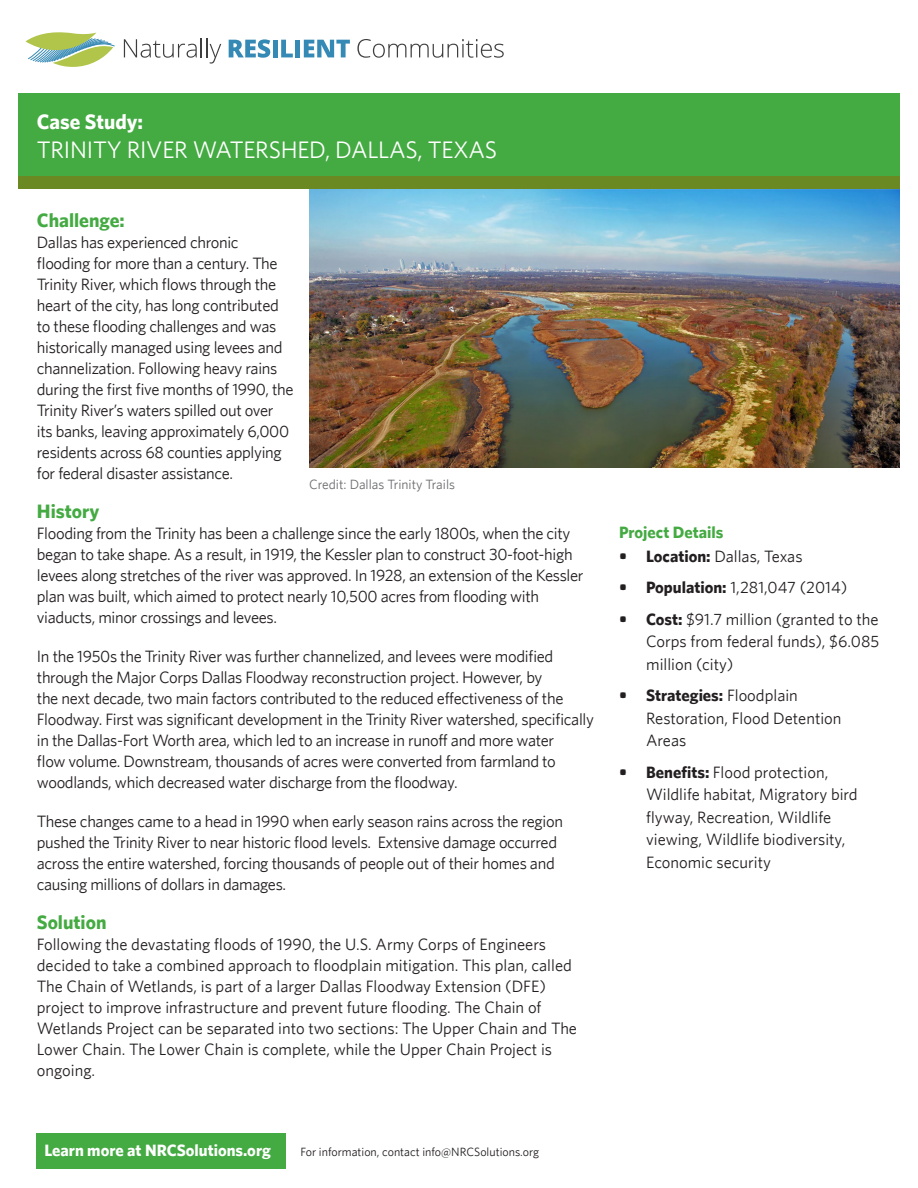
<style>
.page{position:relative;width:918px;height:1188px;background:#fff}
.page>*{position:absolute;margin:0;border:0;box-sizing:border-box;transform-origin:0 0}
.t1{font:24px "Whitney";letter-spacing:-.01em;color:#fff}
.t2{font:700 21px "Whitney";color:#fff}
.t3{font:700 19.5px "Whitney";color:#44aa42}
.Body_Text{font:16.5px/21px "Whitney";letter-spacing:-.02em;color:#231f20}
.Body_Text-2{font:16.5px/21px "Whitney";color:#231f20}
.t4{font:700 16.5px "Whitney";color:#fff}
.t5{font:700 16.5px "Whitney";color:#44aa42}
.t6{font:13.5px "Whitney";color:#6c6d70}
.t7{font:12px "Whitney";color:#231f20}
.s1{font-weight:700}
</style>
<div class="page">
<img style="left:309px;top:189px;width:591px;height:279px">
<div style="left:18px;top:106px;width:882px;height:83px;background:#6a8922"></div>
<div style="left:18px;top:94px;width:882px;height:82px;background:#44aa42"></div>
<svg style="left:26px;top:32px;width:89px;height:35px"></svg>
<svg style="left:124px;top:38px;width:97px;height:26px"></svg>
<svg style="left:229px;top:39px;width:41px;height:19px"></svg>
<div style="left:273px;top:40px;width:5px;height:17px;background:#3589b5"></div>
<svg style="left:281px;top:40px;width:12px;height:17px"></svg>
<div style="left:295px;top:40px;width:5px;height:17px;background:#3589b5"></div>
<svg style="left:304px;top:40px;width:46px;height:17px"></svg>
<svg style="left:357px;top:39px;width:147px;height:19px"></svg>
<div style="left:37px;top:1134px;width:249px;height:35px;background:#44aa42"></div>
<p class="t2" style="left:37px;top:109px;width:108px">Case Study:</p>
<p class="t1" style="left:37px;top:135px;width:462px">TRINITY RIVER WATERSHED, DALLAS, TEXAS</p>
<p class="t3" style="left:37px;top:209px;width:89px">Challenge:</p>
<p class="Body_Text" style="left:37px;top:232px;width:258px">Dallas has experienced chronic flooding for more than a century. The Trinity River, which flows through the heart of the city, has long contributed to these flooding challenges and was historically managed using levees and channelization. Following heavy rains during the first five months of 1990, the Trinity River’s waters spilled out over<br>its banks, leaving approximately 6,000 residents across 68 counties applying for federal disaster assistance.</p>
<p class="t3" style="left:37px;top:500px;width:64px">History</p>
<p class="Body_Text" style="left:37px;top:523px;width:548px">Flooding from the Trinity has been a challenge since the early 1800s, when the city began to take shape. As a result, in 1919, the Kessler plan to construct 30-foot-high levees along stretches of the river was approved. In 1928, an extension of the Kessler plan was built, which aimed to protect nearly 10,500 acres from flooding with viaducts, minor crossings and levees.</p>
<p class="Body_Text" style="left:37px;top:646px;width:559px">In the 1950s the Trinity River was further channelized, and levees were modified through the Major Corps Dallas Floodway reconstruction project. However, by<br>the next decade, two main factors contributed to the reduced effectiveness of the Floodway. First was significant development in the Trinity River watershed, specifically in the Dallas-Fort Worth area, which led to an increase in runoff and more water<br>flow volume. Downstream, thousands of acres were converted from farmland to woodlands, which decreased water discharge from the floodway.</p>
<p class="Body_Text" style="left:37px;top:811px;width:528px">These changes came to a head in 1990 when early season rains across the region pushed the Trinity River to near historic flood levels. Extensive damage occurred across the entire watershed, forcing thousands of people out of their homes and causing millions of dollars in damages.</p>
<p class="t3" style="left:37px;top:911px;width:71px">Solution</p>
<p class="Body_Text-2" style="left:37px;top:934px;width:542px">Following the devastating floods of 1990, the U.S. Army Corps of Engineers decided to take a combined approach to floodplain mitigation. This plan, called The Chain of Wetlands, is part of a larger Dallas Floodway Extension (DFE) project to improve infrastructure and prevent future flooding. The Chain of Wetlands Project can be separated into two sections: The Upper Chain and The Lower Chain. The Lower Chain is complete, while the Upper Chain Project is ongoing.</p>
<p class="t6" style="left:309px;top:476px;width:148px">Credit: Dallas Trinity Trails</p>
<p class="t4" style="left:44px;top:1141px;width:228px">Learn more at NRCSolutions.org</p>
<p class="t7" style="left:301px;top:1145px;width:240px">For information, contact info@NRCSolutions.org</p>
<p class="t5" style="left:619px;top:522px;width:106px">Project Details</p>
<p class="Body_Text-2" style="left:619px;top:545px;width:185px"><span class="s1">• Location:</span> Dallas, Texas</p>
<p class="Body_Text-2" style="left:619px;top:577px;width:230px"><span class="s1">• Population:</span> 1,281,047 (2014)</p>
<p class="Body_Text" style="left:646px;top:607px;width:235px;line-height:22.5px;text-align:justify;text-indent:-27px"><span class="s1">• Cost:</span> $91.7 million (granted to the Corps from federal funds), $6.085 million (city)</p>
<p class="Body_Text-2" style="left:646px;top:684px;width:197px;line-height:22.5px;text-indent:-27px"><span class="s1">• Strategies:</span> Floodplain<br>Restoration, Flood Detention<br>Areas</p>
<p class="Body_Text-2" style="left:646px;top:760px;width:213px;line-height:22.5px;text-indent:-27px"><span class="s1">• Benefits:</span> Flood protection,<br>Wildlife habitat, Migratory bird flyway, Recreation, Wildlife viewing, Wildlife biodiversity,<br>Economic security</p>
</div>
